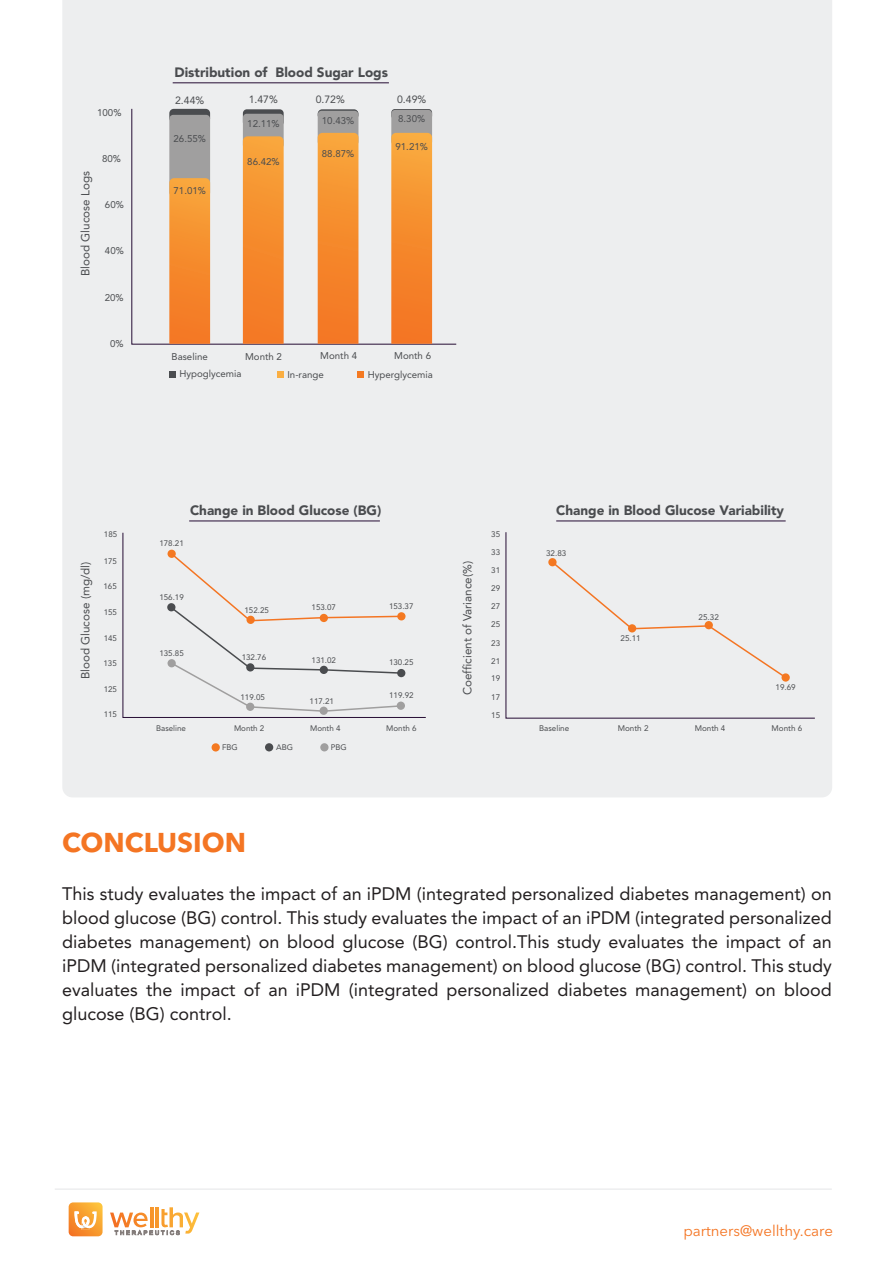
<style>
.page{position:relative;width:893px;height:1263px;background:#fff}
.page>*{position:absolute;margin:0;border:0;box-sizing:border-box;transform-origin:0 0}
.t1{font:700 27px "Avenir Next LT Pro";color:#f47523}
.t2{font:18px/24px "Avenir LT Std";color:#231f20;text-align:justify}
.t3{font:15px "Avenir Next LT Pro";color:#f47523}
.t4{font:900 13.5px "Avenir LT Std";color:#4a4c4f}
.t5{font:11.7px "Avenir LT Std";color:#4a4c4f}
.t6{font:10.5px "Avenir LT Std";color:#4a4c4f}
.t7{font:9.75px "Avenir LT Std";color:#4a4c4f}
.t8{font:8.1px/17.5px "Avenir LT Std";color:#4a4c4f}
.t9{font:7.95px "Avenir LT Std";color:#4a4c4f}
</style>
<div class="page">
<div style="left:62px;top:0;width:770px;height:797px;background:#edeeef"></div>
<div style="left:505px;top:531px;width:311px;height:188px;background:#edeeef"></div>
<div style="left:550px;top:560px;width:238px;height:120px;background:#edeeef"></div>
<div style="left:122px;top:532px;width:305px;height:186px;background:#edeeef"></div>
<div style="left:168px;top:550px;width:8px;height:8px;background:#f47921;border-radius:50%"></div>
<div style="left:212px;top:743px;width:8px;height:8px;background:#f47921;border-radius:50%"></div>
<div style="left:265px;top:743px;width:8px;height:8px;background:#4a4c4f;border-radius:50%"></div>
<svg style="left:397px;top:701px;width:8px;height:9px"></svg>
<svg style="left:397px;top:612px;width:9px;height:9px"></svg>
<div style="left:169px;top:551px;width:234px;height:162px;background:#edeeef"></div>
<div style="left:319px;top:706px;width:9px;height:9px;background:#a09f9f;border-radius:50%"></div>
<div style="left:246px;top:702px;width:8px;height:9px;background:#a09f9f;border-radius:50%"></div>
<div style="left:320px;top:743px;width:9px;height:8px;background:#a09f9f;border-radius:50%"></div>
<div style="left:167px;top:659px;width:9px;height:8px;background:#a09f9f;border-radius:50%"></div>
<div style="left:167px;top:603px;width:9px;height:8px;background:#4a4c4f;border-radius:50%"></div>
<div style="left:246px;top:663px;width:9px;height:9px;background:#4a4c4f;border-radius:50%"></div>
<div style="left:320px;top:666px;width:8px;height:8px;background:#4a4c4f;border-radius:50%"></div>
<div style="left:397px;top:669px;width:8px;height:8px;background:#4a4c4f;border-radius:50%"></div>
<hr style="left:189px;top:521px;width:191px;height:1px;background:#260c34">
<hr style="left:556px;top:521px;width:230px;height:1px;background:#260c34">
<div style="left:131px;top:108px;width:326px;height:237px;background:#edeeef"></div>
<div style="left:170px;top:371px;width:6px;height:7px;background:#4a4c4f"></div>
<div style="left:358px;top:371px;width:6px;height:7px;background:#f47921"></div>
<div style="left:278px;top:371px;width:6px;height:7px;background:#faae42"></div>
<div style="left:391px;top:109px;width:41px;height:10px;background:#656669;border-radius:4px"></div>
<svg style="left:318px;top:109px;width:40px;height:11px"></svg>
<div style="left:243px;top:109px;width:41px;height:17px;background:linear-gradient(to right,#545558,#535558);border-radius:4px"></div>
<div style="left:169px;top:109px;width:41px;height:14px;background:#4a4c4f;border-radius:4px"></div>
<div style="left:391px;top:110px;width:41px;height:35px;background:#a09f9f;border-radius:4px"></div>
<div style="left:318px;top:111px;width:40px;height:35px;background:#a09f9f;border-radius:4px"></div>
<div style="left:243px;top:114px;width:41px;height:35px;background:#a09f9f;border-radius:4px"></div>
<div style="left:169px;top:115px;width:41px;height:81px;background:#a09f9f;border-radius:4px"></div>
<svg style="left:391px;top:133px;width:41px;height:211px;background:#f58d2f"></svg>
<svg style="left:318px;top:133px;width:40px;height:211px;background:#f58b2d"></svg>
<svg style="left:243px;top:136px;width:41px;height:208px;background:#f58d2f"></svg>
<svg style="left:169px;top:178px;width:41px;height:166px;background:#f58d2f"></svg>
<hr style="left:173px;top:82px;width:216px;height:1px;background:#260c34">
<svg style="left:69px;top:1202px;width:34px;height:34px"></svg>
<svg style="left:110px;top:1207px;width:89px;height:28px"></svg>
<hr style="left:55px;top:1188px;width:777px;height:2px;background:#edeeef">
<p class="t4" style="left:174px;top:64px;width:215px">Distribution of Blood Sugar Logs</p>
<p class="t7" style="left:97px;top:107px;width:26px">100%</p>
<p class="t5" style="left:79px;top:276px;width:106px;rotate:-90deg">Blood Glucose Logs</p>
<p class="t7" style="left:102px;top:153px;width:20px">80%</p>
<p class="t7" style="left:105px;top:199px;width:20px">60%</p>
<p class="t7" style="left:105px;top:245px;width:20px">40%</p>
<p class="t7" style="left:105px;top:291px;width:20px">20%</p>
<p class="t7" style="left:110px;top:338px;width:15px">0%</p>
<p class="t6" style="left:175px;top:94px;width:31px">2.44%</p>
<p class="t6" style="left:249px;top:94px;width:31px">1.47%</p>
<p class="t6" style="left:316px;top:94px;width:31px">0.72%</p>
<p class="t6" style="left:397px;top:94px;width:31px">0.49%</p>
<p class="t7" style="left:174px;top:133px;width:34px">26.55%</p>
<p class="t7" style="left:174px;top:185px;width:34px">71.01%</p>
<p class="t7" style="left:247px;top:118px;width:34px">12.11%</p>
<p class="t7" style="left:322px;top:115px;width:34px">10.43%</p>
<p class="t7" style="left:398px;top:113px;width:28px">8.30%</p>
<p class="t7" style="left:247px;top:156px;width:34px">86.42%</p>
<p class="t7" style="left:395px;top:141px;width:34px">91.21%</p>
<p class="t7" style="left:322px;top:148px;width:34px">88.87%</p>
<p class="t7" style="left:172px;top:351px;width:38px">Baseline</p>
<p class="t7" style="left:245px;top:351px;width:38px">Month 2</p>
<p class="t7" style="left:320px;top:350px;width:38px">Month 4</p>
<p class="t7" style="left:394px;top:350px;width:38px">Month 6</p>
<p class="t7" style="left:179px;top:368px;width:64px">Hypoglycemia</p>
<p class="t7" style="left:287px;top:368px;width:38px">In-range</p>
<p class="t7" style="left:368px;top:368px;width:67px">Hyperglycemia</p>
<p class="t5" style="left:79px;top:679px;width:119px;rotate:-90deg">Blood Glucose (mg/dl)</p>
<p class="t9" style="left:104px;top:530px;width:15px">185</p>
<p class="t9" style="left:104px;top:557px;width:15px">175</p>
<p class="t9" style="left:104px;top:582px;width:15px">165</p>
<p class="t9" style="left:104px;top:608px;width:15px">155</p>
<p class="t9" style="left:104px;top:633px;width:15px">145</p>
<p class="t9" style="left:104px;top:659px;width:15px">135</p>
<p class="t9" style="left:104px;top:684px;width:15px">125</p>
<p class="t9" style="left:104px;top:710px;width:15px">115</p>
<p class="t4" style="left:190px;top:502px;width:193px">Change in Blood Glucose (BG)</p>
<p class="t9" style="left:159px;top:538px;width:26px">178.21</p>
<p class="t9" style="left:159px;top:592px;width:26px">156.19</p>
<p class="t9" style="left:159px;top:648px;width:26px">135.85</p>
<p class="t9" style="left:244px;top:606px;width:26px">152.25</p>
<p class="t9" style="left:312px;top:603px;width:26px">153.07</p>
<p class="t9" style="left:389px;top:601px;width:26px">153.37</p>
<p class="t9" style="left:242px;top:652px;width:26px">132.76</p>
<p class="t9" style="left:312px;top:655px;width:26px">131.02</p>
<p class="t9" style="left:389px;top:658px;width:26px">130.25</p>
<p class="t9" style="left:240px;top:692px;width:26px">119.05</p>
<p class="t9" style="left:310px;top:696px;width:26px">117.21</p>
<p class="t9" style="left:389px;top:691px;width:26px">119.92</p>
<p class="t9" style="left:156px;top:724px;width:31px">Baseline</p>
<p class="t9" style="left:234px;top:724px;width:32px">Month 2</p>
<p class="t9" style="left:310px;top:724px;width:32px">Month 4</p>
<p class="t9" style="left:386px;top:724px;width:32px">Month 6</p>
<p class="t9" style="left:222px;top:743px;width:17px">FBG</p>
<p class="t9" style="left:276px;top:743px;width:18px">ABG</p>
<p class="t9" style="left:331px;top:743px;width:18px">PBG</p>
<p class="t5" style="left:461px;top:695px;width:136px;rotate:-90deg">Coefficient of Variance(%)</p>
<p class="t8" style="left:491px;top:525px;width:10px">35</p>
<p class="t8" style="left:491px;top:543px;width:10px">33</p>
<p class="t8" style="left:491px;top:562px;width:10px">31</p>
<p class="t8" style="left:491px;top:580px;width:10px">29<br>27</p>
<p class="t8" style="left:491px;top:615px;width:10px">25</p>
<p class="t8" style="left:491px;top:634px;width:10px">23</p>
<p class="t8" style="left:491px;top:652px;width:10px">21<br>19</p>
<p class="t8" style="left:491px;top:688px;width:10px">17</p>
<p class="t8" style="left:491px;top:706px;width:10px">15</p>
<p class="t4" style="left:556px;top:502px;width:229px">Change in Blood Glucose Variability</p>
<p class="t8" style="left:546px;top:544px;width:22px">32.83</p>
<p class="t8" style="left:620px;top:629px;width:22px">25.11</p>
<p class="t8" style="left:699px;top:608px;width:22px">25.32</p>
<p class="t8" style="left:775px;top:679px;width:22px">19.69</p>
<p class="t8" style="left:539px;top:720px;width:32px">Baseline</p>
<p class="t8" style="left:618px;top:720px;width:32px">Month 2</p>
<p class="t8" style="left:695px;top:720px;width:32px">Month 4</p>
<p class="t8" style="left:772px;top:720px;width:32px">Month 6</p>
<h1 class="t1" style="left:62px;top:826px;width:185px">CONCLUSION</h1>
<p class="t2" style="left:62px;top:882px;width:771px">This study evaluates the impact of an iPDM (integrated personalized diabetes management) on blood glucose (BG) control. This study evaluates the impact of an iPDM (integrated personalized diabetes management) on blood glucose (BG) control.This study evaluates the impact of an iPDM (integrated personalized diabetes management) on blood glucose (BG) control. This study evaluates the impact of an iPDM (integrated personalized diabetes management) on blood glucose (BG) control.</p>
<p class="t3" style="left:683px;top:1222px;width:151px">partners@wellthy.care</p>
</div>
